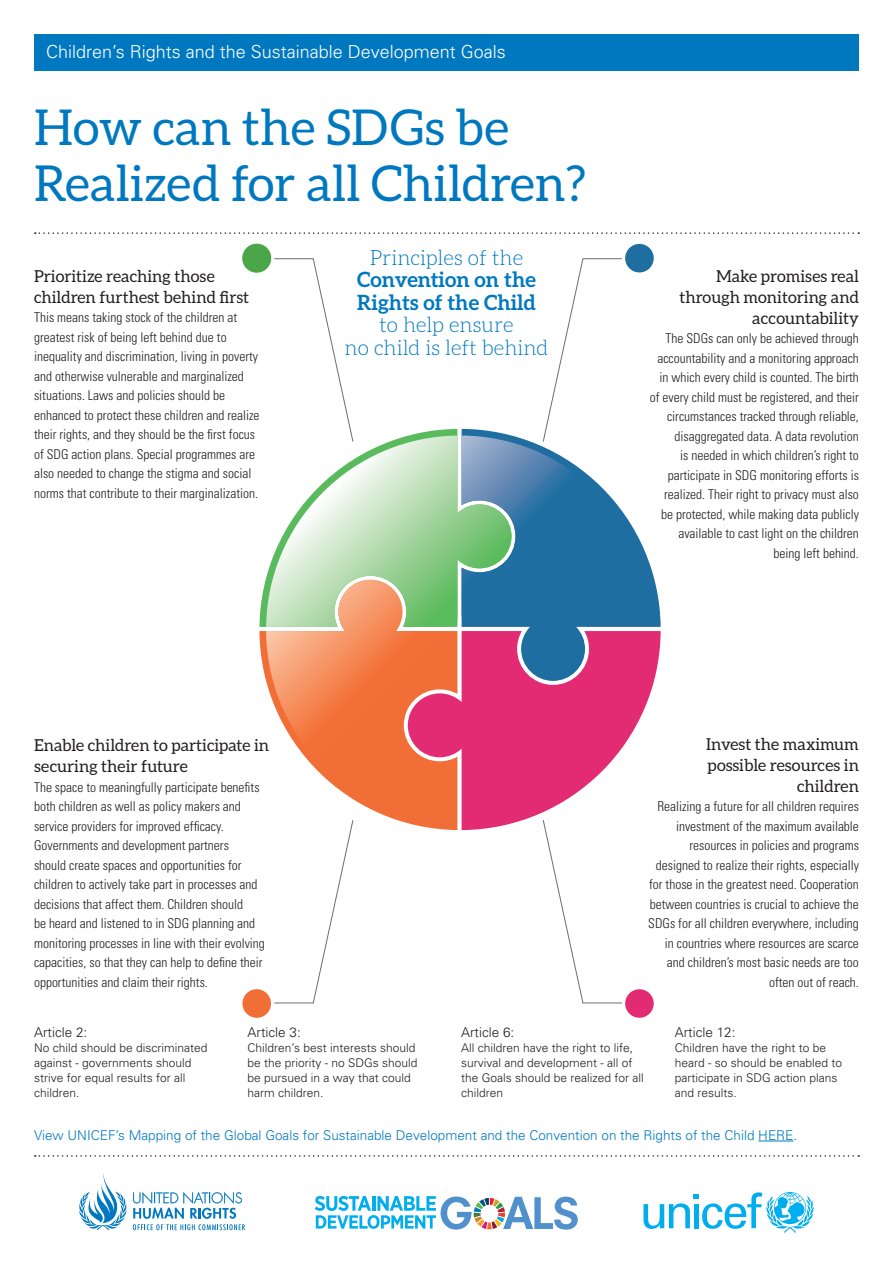
<style>
.page{position:relative;width:893px;height:1263px;background:#fff}
.page>*{position:absolute;margin:0;border:0;box-sizing:border-box;transform-origin:0 0}
.t1{font:49.5px/55.5px "Aleo";color:#0078c0}
.t2{font:300 21px/22.5px "Aleo";color:#0078c0;text-align:center}
.t3{font:300 18px "Univers";color:#fff}
.t4{font:16.5px/21px "Aleo";color:#231f20}
.t5{font:300 condensed 13.5px/19.5px "Univers";color:#231f20}
.t6{font:300 13.5px "Univers";color:#0078c0}
.t7{font:300 13.5px "Univers";color:#231f20}
.t8{font:300 12px/15px "Univers";color:#231f20}
.s1{font-weight:700}
</style>
<div class="page">
<svg style="left:35px;top:232px;width:824px;height:2px"></svg>
<svg style="left:35px;top:1155px;width:824px;height:2px"></svg>
<svg style="left:643px;top:1192px;width:171px;height:41px"></svg>
<hr style="left:758px;top:1140px;width:35px;height:1px;background:#0078c0">
<svg style="left:79px;top:1173px;width:48px;height:57px"></svg>
<svg style="left:133px;top:1192px;width:112px;height:38px"></svg>
<div style="left:34px;top:34px;width:825px;height:36px;background:#0078c0"></div>
<svg style="left:315px;top:1196px;width:263px;height:33px"></svg>
<svg style="left:265px;top:429px;width:197px;height:151px"></svg>
<svg style="left:462px;top:429px;width:199px;height:202px;fill:#1e6ea1"></svg>
<svg style="left:259px;top:580px;width:149px;height:244px"></svg>
<svg style="left:408px;top:631px;width:253px;height:199px;fill:#e32b73"></svg>
<img style="left:266px;top:435px;width:245px;height:192px">
<img style="left:462px;top:435px;width:129px;height:180px">
<img style="left:266px;top:580px;width:180px;height:180px">
<svg style="left:274px;top:258px;width:80px;height:184px"></svg>
<svg style="left:274px;top:819px;width:80px;height:185px"></svg>
<svg style="left:542px;top:258px;width:81px;height:184px"></svg>
<svg style="left:542px;top:819px;width:81px;height:185px"></svg>
<div style="left:242px;top:243px;width:30px;height:30px;background:#4ba549;border-radius:50%"></div>
<div style="left:241px;top:243px;width:31px;height:31px;border:1px solid #fff;border-radius:50%"></div>
<div style="left:242px;top:988px;width:30px;height:30px;background:#f26e37;border-radius:50%"></div>
<div style="left:241px;top:988px;width:32px;height:31px;border:2px solid #fff;border-radius:50%"></div>
<div style="left:624px;top:243px;width:30px;height:30px;background:#1e6ea1;border-radius:50%"></div>
<div style="left:624px;top:242px;width:31px;height:32px;border:2px solid #fff;border-radius:50%"></div>
<div style="left:624px;top:988px;width:30px;height:30px;background:#e32b73;border-radius:50%"></div>
<div style="left:624px;top:988px;width:31px;height:31px;border:2px solid #fff;border-radius:50%"></div>
<p class="t3" style="left:46px;top:40px;width:461px">Children’s Rights and the Sustainable Development Goals</p>
<p class="t1" style="left:34px;top:99px;width:554px">How can the SDGs be<br>Realized for all Children?</p>
<p class="t4" style="left:34px;top:265px;width:217px">Prioritize reaching those children furthest behind first</p>
<p class="t5" style="left:34px;top:308px;width:227px">This means taking stock of the children at greatest risk of being left behind due to inequality and discrimination, living in poverty and otherwise vulnerable and marginalized situations. Laws and policies should be enhanced to protect these children and realize their rights, and they should be the first focus of SDG action plans. Special programmes are also needed to change the stigma and social norms that contribute to their marginalization.</p>
<p class="t2" style="left:345px;top:246px;width:205px">Principles of the<br><span class="s1">Convention on the<br>Rights of the Child<br></span>to help ensure<br>no child is left behind</p>
<p class="t4" style="left:679px;top:265px;width:181px;text-align:right">Make promises real through monitoring and accountability</p>
<p class="t5" style="left:650px;top:329px;width:211px;text-align:right">The SDGs can only be achieved through accountability and a monitoring approach in which every child is counted. The birth of every child must be registered, and their circumstances tracked through reliable, disaggregated data. A data revolution<br>is needed in which children’s right to participate in SDG monitoring efforts is realized. Their right to privacy must also be protected, while making data publicly available to cast light on the children being left behind.</p>
<p class="t4" style="left:34px;top:735px;width:237px">Enable children to participate in securing their future</p>
<p class="t5" style="left:34px;top:777px;width:232px">The space to meaningfully participate benefits both children as well as policy makers and service providers for improved efficacy.<br>Governments and development partners<br>should create spaces and opportunities for children to actively take part in processes and decisions that affect them. Children should<br>be heard and listened to in SDG planning and monitoring processes in line with their evolving capacities, so that they can help to define their opportunities and claim their rights.</p>
<p class="t4" style="left:706px;top:733px;width:154px;text-align:right">Invest the maximum possible resources in children</p>
<p class="t5" style="left:648px;top:797px;width:212px;text-align:right">Realizing a future for all children requires investment of the maximum available resources in policies and programs designed to realize their rights, especially for those in the greatest need. Cooperation between countries is crucial to achieve the SDGs for all children everywhere, including in countries where resources are scarce and children’s most basic needs are too often out of reach.</p>
<p class="t7" style="left:34px;top:1024px;width:55px">Article 2:</p>
<p class="t8" style="left:34px;top:1040px;width:175px">No child should be discriminated against - governments should strive for equal results for all children.</p>
<p class="t7" style="left:248px;top:1024px;width:55px">Article 3:</p>
<p class="t8" style="left:248px;top:1040px;width:172px">Children’s best interests should be the priority - no SDGs should be pursued in a way that could harm children.</p>
<p class="t7" style="left:461px;top:1024px;width:55px">Article 6:</p>
<p class="t8" style="left:461px;top:1040px;width:184px">All children have the right to life, survival and development - all of the Goals should be realized for all children</p>
<p class="t7" style="left:675px;top:1024px;width:62px">Article 12:</p>
<p class="t8" style="left:675px;top:1040px;width:169px">Children have the right to be heard - so should be enabled to participate in SDG action plans and results.</p>
<p class="t6" style="left:34px;top:1127px;width:765px">View UNICEF’s Mapping of the Global Goals for Sustainable Development and the Convention on the Rights of the Child HERE.</p>
</div>
